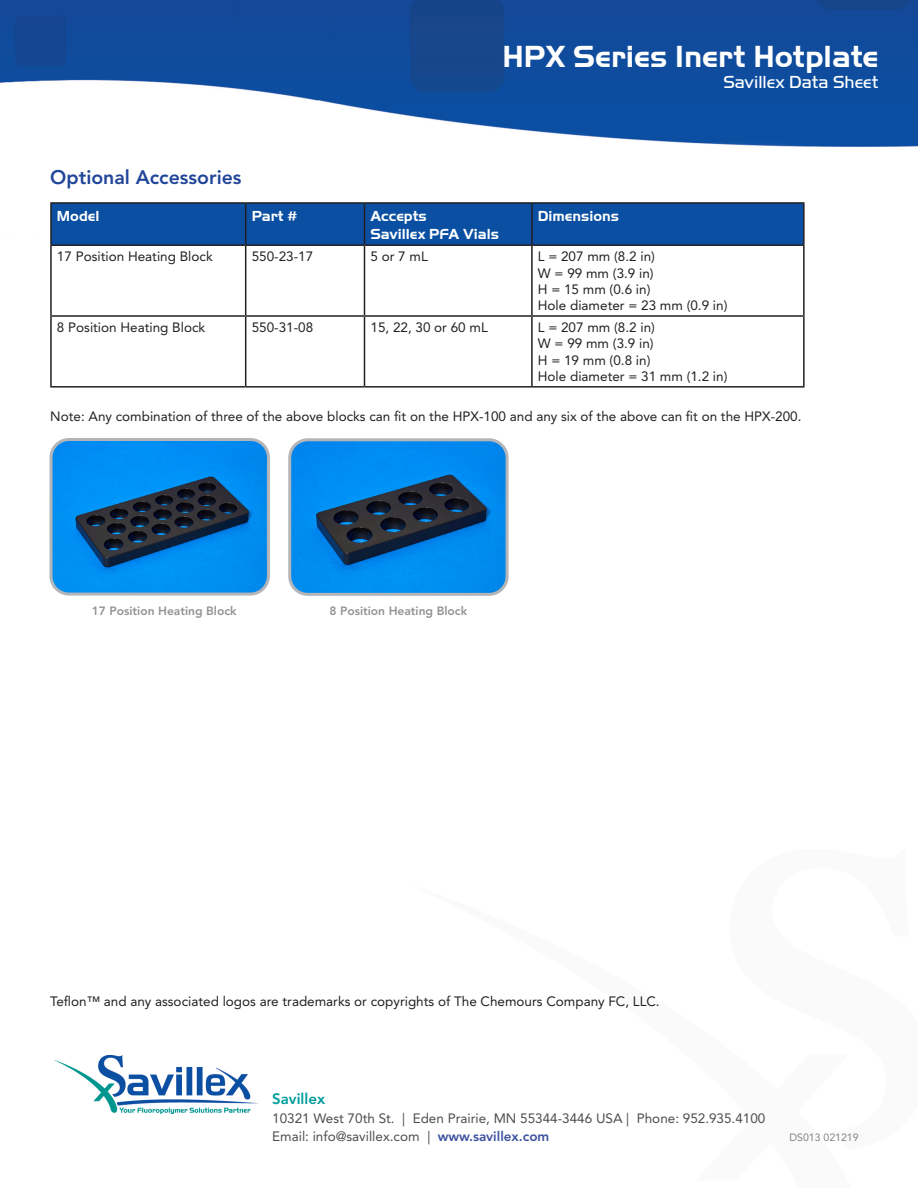
<style>
.page{position:relative;width:918px;height:1188px;background:#fff}
.page>*{position:absolute;margin:0;border:0;box-sizing:border-box;transform-origin:0 0}
.t1{font:700 31.5px "Handel Got D";color:#fff}
.t2{font:800 19.5px "Avenir LT Std";color:#214599}
.t3{font:300 18px "Handel Got D";color:#fff}
.t4{font:700 15px "Handel Got D";color:#fff}
.t5{font:800 15px "Avenir LT Std";color:#009d9c}
.t6{font:13.5px "Avenir LT Std";color:#231f20}
.t7{font:13.5px "Avenir LT Std";color:#4b4c4d}
.t8{font:800 12px "Avenir LT Std";color:#919396}
.t9{font:10.5px "Avenir LT Std";color:#808285}
.s1{font-weight:800;color:#3d529f}
</style>
<div class="page">
<img style="left:0;top:0;width:918px;height:147px">
<div style="left:52px;top:204px;width:751px;height:40px;background:#0a4fa2"></div>
<svg style="left:244px;top:246px;width:122px;height:69px"></svg>
<svg style="left:244px;top:317px;width:122px;height:69px"></svg>
<hr style="left:50px;top:202px;width:196px;height:2px;background:#231f20">
<hr style="left:50px;top:204px;width:2px;height:40px;background:#231f20">
<hr style="left:50px;top:244px;width:196px;height:2px;background:#231f20">
<hr style="left:50px;top:246px;width:2px;height:69px;background:#231f20">
<hr style="left:50px;top:315px;width:196px;height:2px;background:#231f20">
<hr style="left:50px;top:317px;width:2px;height:69px;background:#231f20">
<hr style="left:246px;top:315px;width:118px;height:2px;background:#231f20">
<hr style="left:364px;top:315px;width:168px;height:2px;background:#231f20">
<hr style="left:532px;top:315px;width:273px;height:2px;background:#231f20">
<hr style="left:50px;top:386px;width:196px;height:2px;background:#231f20">
<hr style="left:246px;top:386px;width:118px;height:2px;background:#231f20">
<hr style="left:364px;top:386px;width:168px;height:2px;background:#231f20">
<hr style="left:532px;top:386px;width:273px;height:2px;background:#231f20">
<hr style="left:246px;top:202px;width:118px;height:2px;background:#231f20">
<hr style="left:245px;top:204px;width:1px;height:40px;background:#231f20">
<hr style="left:364px;top:202px;width:168px;height:2px;background:#231f20">
<hr style="left:364px;top:204px;width:1px;height:40px;background:#231f20">
<hr style="left:532px;top:202px;width:273px;height:2px;background:#231f20">
<hr style="left:531px;top:204px;width:2px;height:40px;background:#231f20">
<hr style="left:803px;top:204px;width:2px;height:40px;background:#231f20">
<hr style="left:246px;top:244px;width:118px;height:2px;background:#231f20">
<hr style="left:245px;top:246px;width:1px;height:69px;background:#231f20">
<hr style="left:364px;top:244px;width:168px;height:2px;background:#231f20">
<hr style="left:364px;top:246px;width:1px;height:69px;background:#231f20">
<hr style="left:532px;top:244px;width:273px;height:2px;background:#231f20">
<hr style="left:531px;top:246px;width:2px;height:69px;background:#231f20">
<hr style="left:803px;top:246px;width:2px;height:69px;background:#231f20">
<hr style="left:245px;top:317px;width:1px;height:69px;background:#231f20">
<hr style="left:364px;top:317px;width:1px;height:69px;background:#231f20">
<hr style="left:531px;top:317px;width:2px;height:69px;background:#231f20">
<hr style="left:803px;top:317px;width:2px;height:69px;background:#231f20">
<img style="left:55px;top:1055px;width:203px;height:58px">
<img style="left:292px;top:442px;width:213px;height:150px">
<div style="left:288px;top:438px;width:221px;height:158px;border:3px solid #b4b5b8;border-radius:18px"></div>
<img style="left:51px;top:442px;width:215px;height:150px">
<div style="left:50px;top:438px;width:220px;height:158px;border:3px solid #b4b5b8;border-radius:18px"></div>
<p class="t1" style="left:502px;top:39px;width:378px">HPX Series Inert Hotplate</p>
<p class="t3" style="left:723px;top:72px;width:157px">Savillex Data Sheet</p>
<p class="t2" style="left:50px;top:166px;width:193px">Optional Accessories</p>
<p class="t4" style="left:57px;top:208px;width:44px">Model</p>
<p class="t4" style="left:252px;top:208px;width:47px">Part #</p>
<p class="t4" style="left:370px;top:208px;width:58px">Accepts</p>
<p class="t4" style="left:370px;top:226px;width:130px">Savillex PFA Vials</p>
<p class="t4" style="left:538px;top:208px;width:83px">Dimensions</p>
<p class="t6" style="left:57px;top:249px;width:157px">17 Position Heating Block</p>
<p class="t6" style="left:252px;top:249px;width:63px">550-23-17</p>
<p class="t6" style="left:370px;top:249px;width:59px">5 or 7 mL</p>
<p class="t6" style="left:538px;top:249px;width:119px">L = 207 mm (8.2 in)</p>
<p class="t6" style="left:538px;top:265px;width:117px">W = 99 mm (3.9 in)</p>
<p class="t6" style="left:538px;top:281px;width:114px">H = 15 mm (0.6 in)</p>
<p class="t6" style="left:538px;top:297px;width:191px">Hole diameter = 23 mm (0.9 in)</p>
<p class="t6" style="left:57px;top:320px;width:150px">8 Position Heating Block</p>
<p class="t6" style="left:252px;top:320px;width:63px">550-31-08</p>
<p class="t6" style="left:370px;top:320px;width:119px">15, 22, 30 or 60 mL</p>
<p class="t6" style="left:538px;top:320px;width:119px">L = 207 mm (8.2 in)</p>
<p class="t6" style="left:538px;top:336px;width:117px">W = 99 mm (3.9 in)</p>
<p class="t6" style="left:538px;top:352px;width:114px">H = 19 mm (0.8 in)</p>
<p class="t6" style="left:538px;top:368px;width:191px">Hole diameter = 31 mm (1.2 in)</p>
<p class="t6" style="left:50px;top:408px;width:753px">Note: Any combination of three of the above blocks can fit on the HPX-100 and any six of the above can fit on the HPX-200.</p>
<p class="t8" style="left:92px;top:604px;width:146px">17 Position Heating Block</p>
<p class="t8" style="left:329px;top:604px;width:139px">8 Position Heating Block</p>
<p class="t6" style="left:50px;top:993px;width:611px">Teflon™ and any associated logos are trademarks or copyrights of The Chemours Company FC, LLC.</p>
<p class="t5" style="left:272px;top:1090px;width:54px">Savillex</p>
<p class="t7" style="left:272px;top:1111px;width:495px">10321 West 70th St. | Eden Prairie, MN 55344-3446 USA | Phone: 952.935.4100</p>
<p class="t7" style="left:272px;top:1129px;width:279px">Email: info@savillex.com | <span class="s1">www.savillex.com</span></p>
<p class="t9" style="left:789px;top:1132px;width:71px">DS013 021219</p>
</div>
